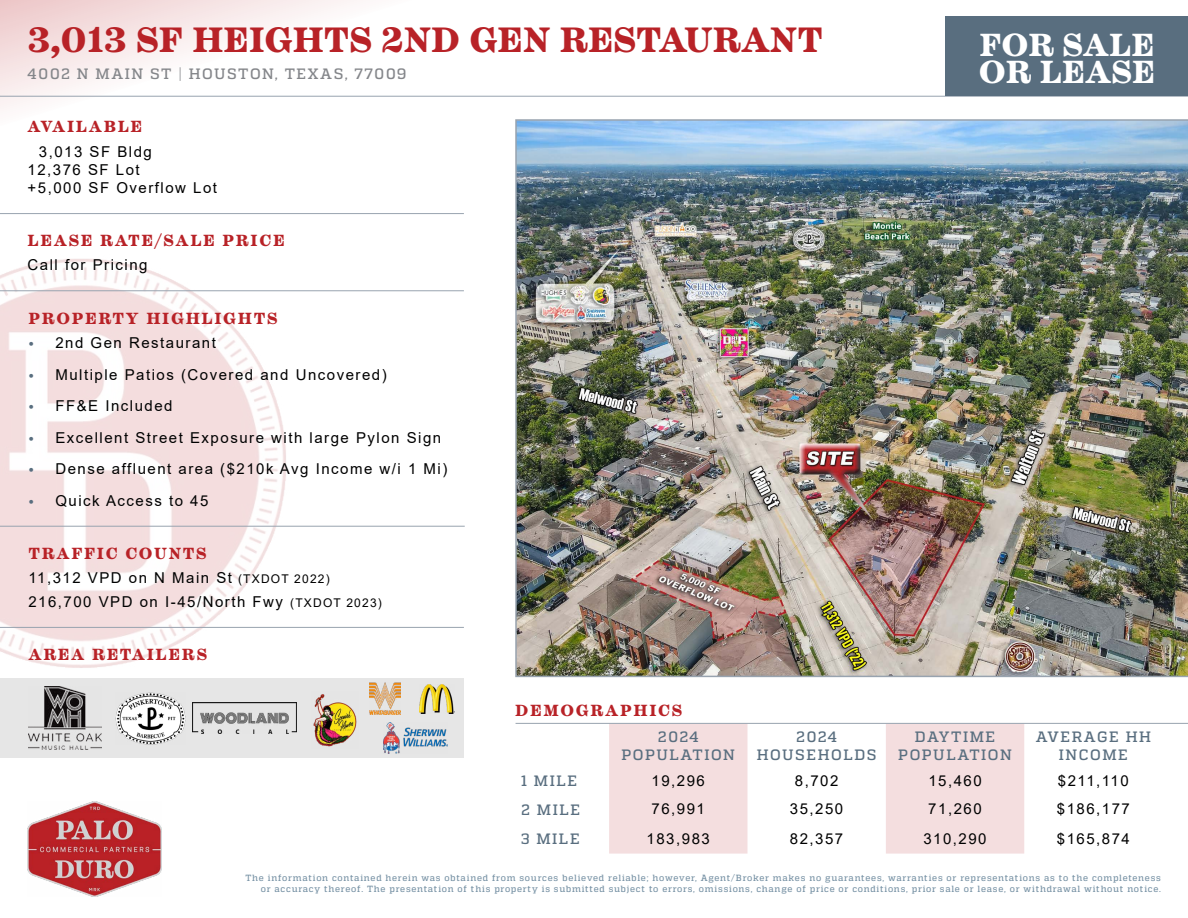
<style>
.page{position:relative;width:1188px;height:918px;background:#fff}
.page>*{position:absolute;margin:0;border:0;box-sizing:border-box;transform-origin:0 0}
.t1{font:900 36px "Ionic No 5";color:#b82227}
.t2{font:900 32.7px/27px "Ionic No 5";color:#fff}
.t3{font:900 16.5px "Ionic No 5";letter-spacing:.1em;color:#b82227}
.t4{font:15px/18px "Arial";letter-spacing:.1em;color:#000101}
.t5{font:500 15px/18px "Quadon";letter-spacing:.1em;color:#596e7f;text-align:center}
.t6{font:500 15px "Quadon";letter-spacing:.1em;color:#84868a}
.t7{font:500 9px/10.8px "Quadon";letter-spacing:.085em;color:#7691a4;text-align:right}
.s1{font-family:"Arboria";color:#596e7f}
.s2{font-size:12px}
</style>
<div class="page">
<svg style="left:0;top:0;width:741px;height:108px"></svg>
<img style="left:27px;top:801px;width:135px;height:95px">
<img style="left:515px;top:119px;width:673px;height:558px">
<svg style="left:609px;top:724px;width:415px;height:130px;fill:#f4dedf"></svg>
<hr style="left:0;top:96px;width:1188px;height:1px;background:#98a3af">
<hr style="left:516px;top:723px;width:672px;height:1px;background:#98a3af">
<img style="left:0;top:259px;width:297px;height:409px">
<hr style="left:0;top:213px;width:464px;height:1px;background:#98a3af">
<hr style="left:0;top:290px;width:464px;height:1px;background:#98a3af">
<hr style="left:0;top:526px;width:465px;height:1px;background:#98a3af">
<hr style="left:0;top:627px;width:464px;height:1px;background:#98a3af">
<div style="left:0;top:679px;width:464px;height:79px;background:#e6e6e6"></div>
<div style="left:946px;top:17px;width:242px;height:79px;background:#596e7f"></div>
<img style="left:384px;top:722px;width:63px;height:32px">
<img style="left:420px;top:685px;width:35px;height:28px">
<img style="left:28px;top:687px;width:74px;height:63px">
<img style="left:116px;top:692px;width:70px;height:52px">
<img style="left:193px;top:703px;width:104px;height:31px">
<img style="left:313px;top:694px;width:44px;height:53px">
<img style="left:369px;top:683px;width:32px;height:31px">
<h1 class="t1" style="left:28px;top:16px;width:797px">3,013 SF HEIGHTS 2ND GEN RESTAURANT</h1>
<p class="t6" style="left:28px;top:66px;width:380px">4002 N MAIN ST | HOUSTON, TEXAS, 77009</p>
<p class="t3" style="left:28px;top:116px;width:116px">AVAILABLE</p>
<p class="t4" style="left:28px;top:143px;width:191px;text-indent:11px">3,013 SF Bldg<br>12,376 SF Lot<br>+5,000 SF Overflow Lot</p>
<p class="t3" style="left:28px;top:230px;width:259px">LEASE RATE/SALE PRICE</p>
<p class="t4" style="left:28px;top:256px;width:122px">Call for Pricing</p>
<p class="t3" style="left:28px;top:307px;width:251px">PROPERTY HIGHLIGHTS</p>
<p class="t4" style="left:28px;top:334px;width:189px"><span class="s1">•</span> 2nd Gen Restaurant</p>
<p class="t4" style="left:28px;top:365px;width:360px"><span class="s1">•</span> Multiple Patios (Covered and Uncovered)</p>
<p class="t4" style="left:28px;top:397px;width:146px"><span class="s1">•</span> FF&amp;E Included</p>
<p class="t4" style="left:28px;top:428px;width:414px"><span class="s1">•</span> Excellent Street Exposure with large Pylon Sign</p>
<p class="t4" style="left:28px;top:460px;width:420px"><span class="s1">•</span> Dense affluent area ($210k Avg Income w/i 1 Mi)</p>
<p class="t4" style="left:28px;top:491px;width:182px"><span class="s1">•</span> Quick Access to 45</p>
<p class="t3" style="left:28px;top:543px;width:180px">TRAFFIC COUNTS</p>
<p class="t4" style="left:28px;top:566px;width:355px;line-height:24px">11,312 VPD on N Main St <span class="s2">(TXDOT 2022)<br></span>216,700 VPD on I-45/North Fwy <span class="s2">(TXDOT 2023)</span></p>
<p class="t3" style="left:28px;top:644px;width:180px">AREA RETAILERS</p>
<p class="t3" style="left:515px;top:699px;width:169px">DEMOGRAPHICS</p>
<h2 class="t2" style="left:979px;top:32px;width:178px">FOR SALE<br>OR LEASE</h2>
<p class="t5" style="left:621px;top:727px;width:115px">2024<br>POPULATION</p>
<p class="t5" style="left:757px;top:727px;width:121px">2024<br>HOUSEHOLDS</p>
<p class="t5" style="left:898px;top:727px;width:115px">DAYTIME<br>POPULATION</p>
<p class="t5" style="left:1036px;top:727px;width:117px">AVERAGE HH<br>INCOME</p>
<p class="t5" style="left:521px;top:772px;width:57px">1 MILE</p>
<p class="t4" style="left:652px;top:772px;width:55px">19,296</p>
<p class="t4" style="left:795px;top:772px;width:45px">8,702</p>
<p class="t4" style="left:928px;top:772px;width:55px">15,460</p>
<p class="t4" style="left:1058px;top:772px;width:72px">$211,110</p>
<p class="t5" style="left:521px;top:801px;width:60px">2 MILE</p>
<p class="t4" style="left:652px;top:800px;width:55px">76,991</p>
<p class="t4" style="left:790px;top:800px;width:55px">35,250</p>
<p class="t4" style="left:928px;top:800px;width:55px">71,260</p>
<p class="t4" style="left:1057px;top:800px;width:75px">$186,177</p>
<p class="t5" style="left:521px;top:830px;width:60px">3 MILE</p>
<p class="t4" style="left:647px;top:829px;width:65px">183,983</p>
<p class="t4" style="left:790px;top:829px;width:55px">82,357</p>
<p class="t4" style="left:923px;top:829px;width:65px">310,290</p>
<p class="t4" style="left:1057px;top:829px;width:75px">$165,874</p>
<p class="t7" style="left:246px;top:873px;width:917px">The information contained herein was obtained from sources believed reliable; however, Agent/Broker makes no guarantees, warranties or representations as to the completeness or accuracy thereof. The presentation of this property is submitted subject to errors, omissions, change of price or conditions, prior sale or lease, or withdrawal without notice.</p>
</div>
